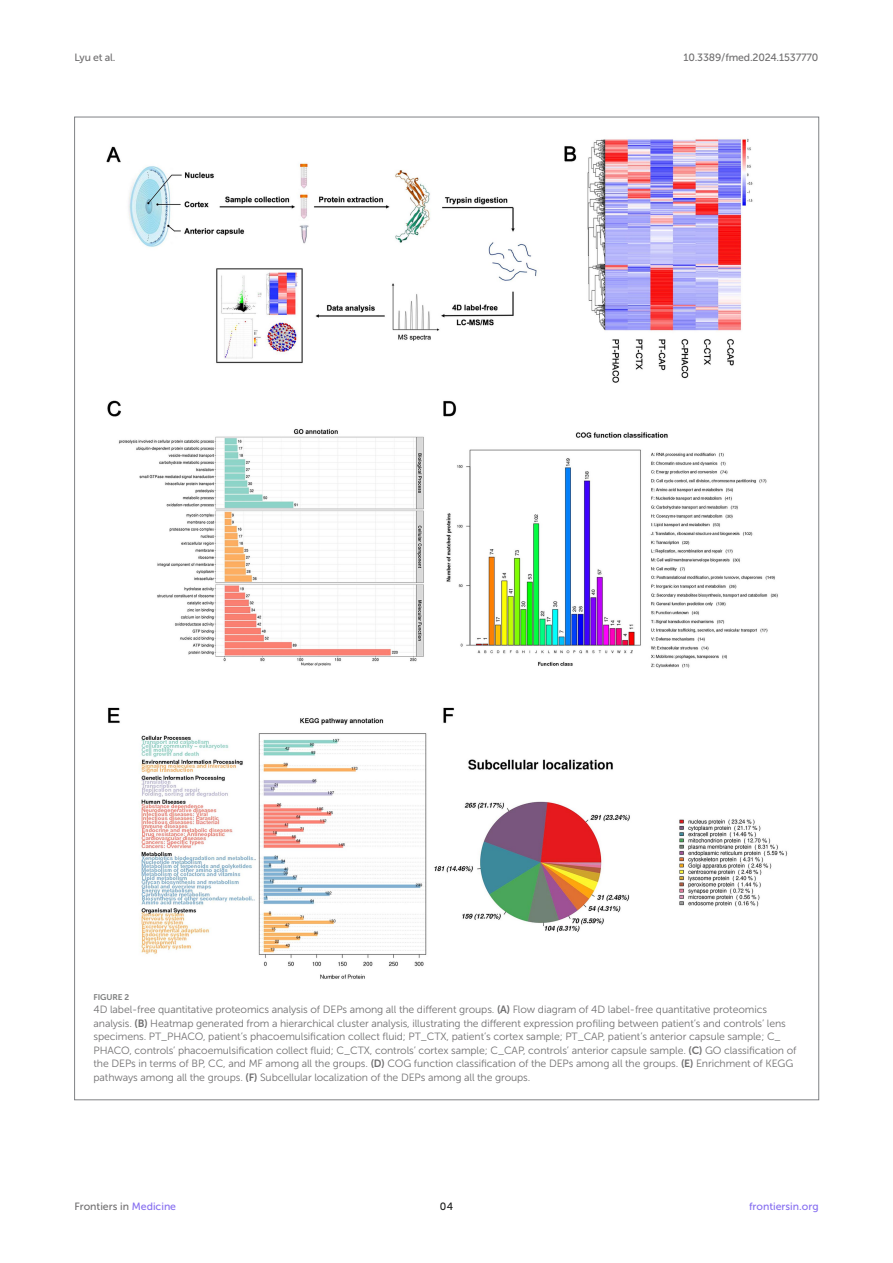
<style>
.page{position:relative;width:893px;height:1263px;background:#fff}
.page>*{position:absolute;margin:0;border:0;box-sizing:border-box;transform-origin:0 0}
.FIG_LEG{font:10.5px/13.5px "Museo Sans 300";letter-spacing:-.01em;color:#706f70}
.t1{font:10.5px "Museo Sans 500";letter-spacing:-.015em;color:#706f70}
.t2{font:10.5px "Museo Sans 500";color:#856df0}
.t3{font:10.5px "Museo Sans 500";color:#1b1c1b}
.FIG_HD{font:8.25px "Museo Sans 700";letter-spacing:-.01em;color:#7e7f7f}
.s1{font-family:"Museo Sans 700"}
.s2{color:#856df0}
</style>
<div class="page">
<img style="left:106px;top:138px;width:682px;height:841px">
<p class="t1" style="left:74px;top:51px;width:43px">Lyu et al.</p>
<p class="t1" style="left:683px;top:51px;width:137px">10.3389/fmed.2024.1537770</p>
<p class="FIG_HD" style="left:94px;top:992px;width:37px">FIGURE 2</p>
<p class="FIG_LEG" style="left:94px;top:1003px;width:704px">4D label-free quantitative proteomics analysis of DEPs among all the different groups. <span class="s1">(A)</span> Flow diagram of 4D label-free quantitative proteomics analysis. <span class="s1">(B)</span> Heatmap generated from a hierarchical cluster analysis, illustrating the different expression profiling between patient’s and controls’ lens specimens. PT_PHACO, patient’s phacoemulsification collect fluid; PT_CTX, patient’s cortex sample; PT_CAP, patient’s anterior capsule sample; C_ PHACO, controls’ phacoemulsification collect fluid; C_CTX, controls’ cortex sample; C_CAP, controls’ anterior capsule sample. <span class="s1">(C)</span> GO classification of the DEPs in terms of BP, CC, and MF among all the groups. <span class="s1">(D)</span> COG function classification of the DEPs among all the groups. <span class="s1">(E)</span> Enrichment of KEGG pathways among all the groups. <span class="s1">(F)</span> Subcellular localization of the DEPs among all the groups.</p>
<p class="t1" style="left:74px;top:1200px;width:103px">Frontiers in <span class="s2">Medicine</span></p>
<p class="t3" style="left:440px;top:1200px;width:15px">04</p>
<p class="t2" style="left:749px;top:1200px;width:71px">frontiersin.org</p>
</div>
